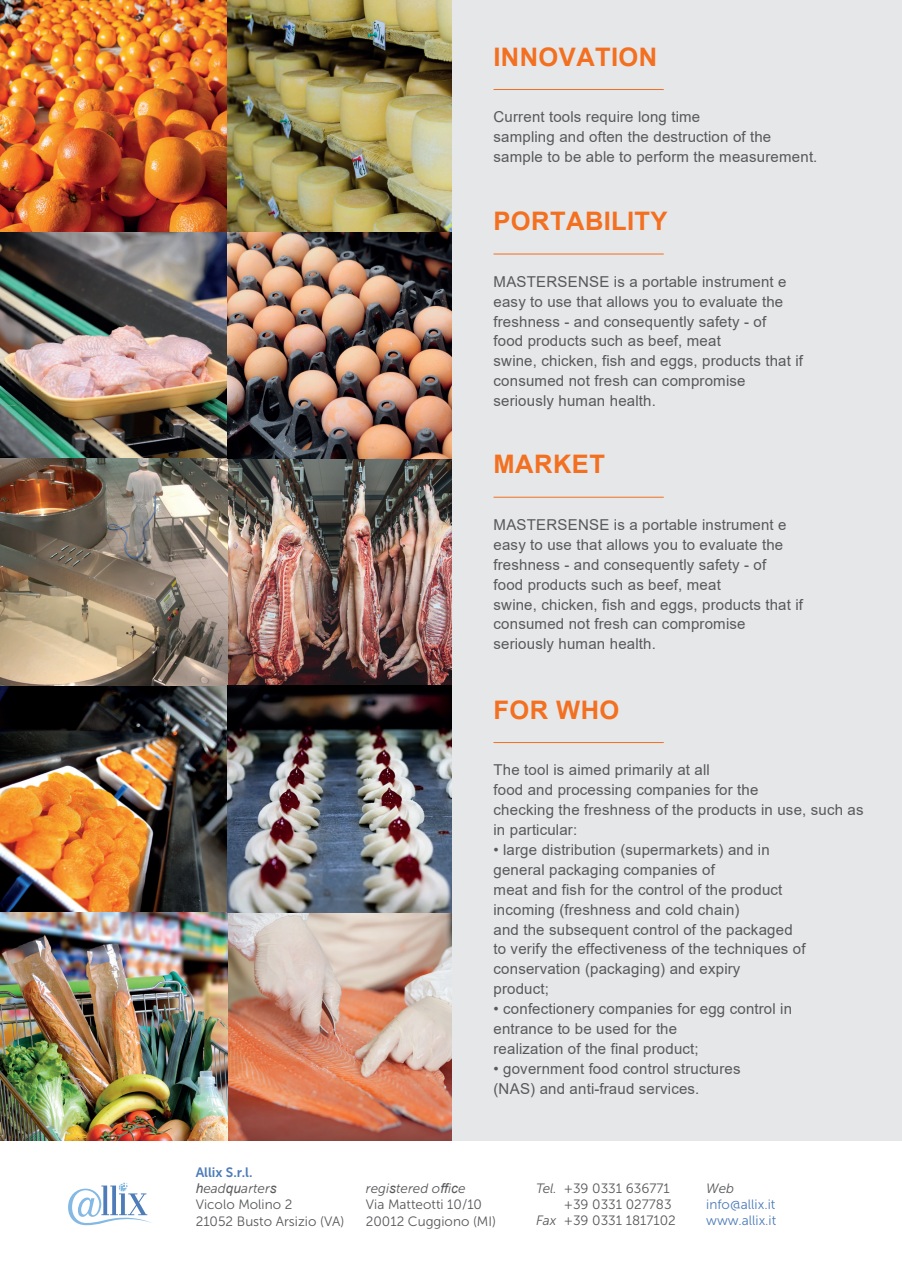
<style>
.page{position:relative;width:902px;height:1272px;background:#fff}
.page>*{position:absolute;margin:0;border:0;box-sizing:border-box;transform-origin:0 0}
.t1{font:700 25.5px "Arial";color:#f37021}
.t2{font:15px/20px "Arial";color:#58595b}
.t3{font:13.5px/16.2px "Museo Sans 300";color:#57585a}
.t4{font:13.5px/16.2px "Museo Sans 300";color:#4d7cb8}
.t5{font:13.5px "Museo Sans 700";color:#4d7cb8}
.t6{font:italic 13.5px "Museo Sans 300";color:#57585a}
.s1{font-family:"Arial";font-style:italic;color:#58595b}
.s2{font-style:italic;color:#58595b}
.s3{font-style:italic}
</style>
<div class="page">
<div style="left:0;top:0;width:901px;height:1140px;background:#e6e7e9"></div>
<svg style="left:68px;top:1182px;width:84px;height:43px"></svg>
<img style="left:0;top:0;width:451px;height:1140px">
<hr style="left:493px;top:89px;width:170px;height:1px;background:#f36e21">
<hr style="left:493px;top:254px;width:170px;height:1px;background:#f36e21">
<hr style="left:493px;top:497px;width:170px;height:1px;background:#f36e21">
<hr style="left:493px;top:742px;width:170px;height:1px;background:#f36e21">
<h1 class="t1" style="left:493px;top:42px;width:166px">INNOVATION</h1>
<p class="t2" style="left:493px;top:107px;width:325px">Current tools require long time<br>sampling and often the destruction of the sample to be able to perform the measurement.</p>
<h1 class="t1" style="left:493px;top:207px;width:176px">PORTABILITY</h1>
<p class="t2" style="left:493px;top:271px;width:311px">MASTERSENSE is a portable instrument e easy to use that allows you to evaluate the freshness - and consequently safety - of<br>food products such as beef, meat<br>swine, chicken, fish and eggs, products that if consumed not fresh can compromise seriously human health.</p>
<h1 class="t1" style="left:493px;top:450px;width:113px">MARKET</h1>
<p class="t2" style="left:493px;top:514px;width:311px">MASTERSENSE is a portable instrument e easy to use that allows you to evaluate the freshness - and consequently safety - of<br>food products such as beef, meat<br>swine, chicken, fish and eggs, products that if consumed not fresh can compromise seriously human health.</p>
<h1 class="t1" style="left:493px;top:695px;width:128px">FOR WHO</h1>
<p class="t2" style="left:493px;top:760px;width:372px">The tool is aimed primarily at all<br>food and processing companies for the<br>checking the freshness of the products in use, such as in particular:</p>
<p class="t2" style="left:493px;top:839px;width:313px">• large distribution (supermarkets) and in general packaging companies of<br>meat and fish for the control of the product incoming (freshness and cold chain)<br>and the subsequent control of the packaged to verify the effectiveness of the techniques of conservation (packaging) and expiry<br>product;</p>
<p class="t2" style="left:493px;top:999px;width:300px">• confectionery companies for egg control in entrance to be used for the<br>realization of the final product;</p>
<p class="t2" style="left:493px;top:1058px;width:249px">• government food control structures (NAS) and anti-fraud services.</p>
<p class="t5" style="left:196px;top:1164px;width:58px">Allix S.r.l.</p>
<p class="t3" style="left:196px;top:1180px;width:150px"><span class="s1">h</span><span class="s2">ead</span><span class="s1">qu</span><span class="s2">arter</span><span class="s1">s<br></span>Vicolo Molino 2<br>21052 Busto Arsizio (VA)</p>
<p class="t3" style="left:366px;top:1180px;width:132px"><span class="s2">regi</span><span class="s1">s</span><span class="s2">tered o</span><span class="s1">ff</span><span class="s2">i</span><span class="s1">c</span><span class="s2">e<br></span>Via Matteotti 10/10<br>20012 Cuggiono (MI)</p>
<p class="t3" style="left:536px;top:1180px;width:135px"><span class="s3">Tel.</span> +39 0331 636771</p>
<p class="t3" style="left:563px;top:1196px;width:109px">+39 0331 027783</p>
<p class="t3" style="left:536px;top:1212px;width:141px"><span class="s3">Fax</span> +39 0331 1817102</p>
<p class="t6" style="left:706px;top:1180px;width:29px">Web</p>
<p class="t4" style="left:706px;top:1196px;width:72px">info@allix.it www.allix.it</p>
</div>
